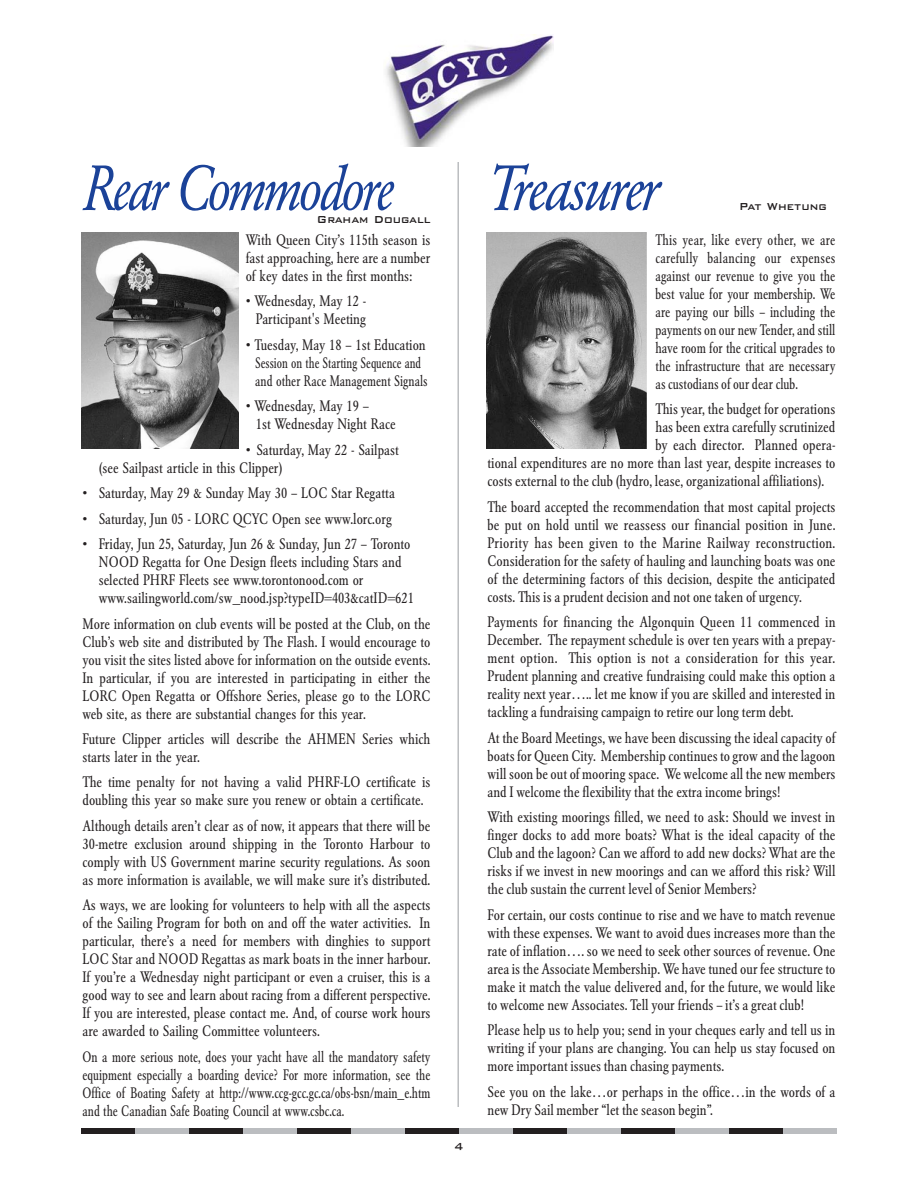
<style>
.page{position:relative;width:918px;height:1188px;background:#fff}
.page>*{position:absolute;margin:0;border:0;box-sizing:border-box;transform-origin:0 0}
.t1{font:italic 63px "Garamond BE";letter-spacing:-.05em;color:#1b4298;scale:.83 1}
.t2{font:italic 63px "Garamond BE";letter-spacing:-.05em;color:#1b4298;scale:.9 1}
.t3{font:condensed 15px/18px "Garamond BE";color:#231f20;text-align:justify}
.t4{font:condensed 15px/18px "Garamond BE";color:#231f20;text-align:justify;scale:.93 1}
.t5{font:condensed 15px/18px "Garamond BE";color:#231f20;text-align:justify;scale:.9 1}
.t6{font:500 13.5px "Bank Gothic BT";color:#231f20;scale:.9 1}
</style>
<div class="page">
<div style="left:81px;top:1129px;width:54px;height:5px;background:#231f20"></div>
<div style="left:135px;top:1129px;width:54px;height:5px;background:#bbbdc0"></div>
<div style="left:189px;top:1129px;width:54px;height:5px;background:#231f20"></div>
<div style="left:243px;top:1129px;width:54px;height:5px;background:#bbbdc0"></div>
<div style="left:297px;top:1129px;width:54px;height:5px;background:#231f20"></div>
<div style="left:351px;top:1129px;width:54px;height:5px;background:#bbbdc0"></div>
<div style="left:405px;top:1129px;width:54px;height:5px;background:#231f20"></div>
<div style="left:459px;top:1129px;width:54px;height:5px;background:#bbbdc0"></div>
<div style="left:513px;top:1129px;width:54px;height:5px;background:#231f20"></div>
<div style="left:567px;top:1129px;width:54px;height:5px;background:#bbbdc0"></div>
<div style="left:621px;top:1129px;width:54px;height:5px;background:#231f20"></div>
<div style="left:675px;top:1129px;width:54px;height:5px;background:#bbbdc0"></div>
<div style="left:729px;top:1129px;width:54px;height:5px;background:#231f20"></div>
<div style="left:783px;top:1129px;width:54px;height:5px;background:#bbbdc0"></div>
<hr style="left:457px;top:162px;width:2px;height:945px;background:#bbbdc0">
<img style="left:386px;top:35px;width:167px;height:111px">
<img style="left:81px;top:232px;width:157px;height:216px">
<img style="left:486px;top:232px;width:160px;height:216px">
<h1 class="t1" style="left:82px;top:162px;width:376px">Rear Commodore</h1>
<p class="t6" style="left:317px;top:211px;width:128px">Graham Dougall</p>
<p class="t3" style="left:246px;top:232px;width:186px">With Queen City’s 115th season is fast approaching, here are a number of key dates in the first months:</p>
<p class="t3" style="left:246px;top:293px;width:122px;text-align:right">• Wednesday, May 12 -<br>Participant's Meeting</p>
<p class="t3" style="left:255px;top:337px;width:174px;text-align:left;text-indent:-9px">• Tuesday, May 18 – 1st Education<br>Session on the Starting Sequence and and other Race Management Signals</p>
<p class="t3" style="left:256px;top:398px;width:142px;text-indent:-10px">• Wednesday, May 19 –<br>1st Wednesday Night Race</p>
<p class="t3" style="left:99px;top:442px;width:302px;text-indent:147px">• Saturday, May 22 - Sailpast (see Sailpast article in this Clipper)</p>
<p class="t3" style="left:83px;top:485px;width:314px">• Saturday, May 29 &amp; Sunday May 30 – LOC Star Regatta</p>
<p class="t3" style="left:83px;top:511px;width:311px">• Saturday, Jun 05 - LORC QCYC Open see www.lorc.org</p>
<p class="t3" style="left:99px;top:536px;width:317px;text-align:left;text-indent:-16px">• Friday, Jun 25, Saturday, Jun 26 &amp; Sunday, Jun 27 – Toronto NOOD Regatta for One Design fleets including Stars and selected PHRF Fleets see www.torontonood.com or www.sailingworld.com/sw_nood.jsp?typeID=403&amp;catID=621</p>
<p class="t3" style="left:83px;top:616px;width:350px">More information on club events will be posted at the Club, on the Club’s web site and distributed by The Flash. I would encourage to you visit the sites listed above for information on the outside events.<br>In particular, if you are interested in participating in either the LORC Open Regatta or Offshore Series, please go to the LORC web site, as there are substantial changes for this year.</p>
<p class="t3" style="left:83px;top:731px;width:349px">Future Clipper articles will describe the AHMEN Series which starts later in the year.</p>
<p class="t3" style="left:83px;top:775px;width:350px">The time penalty for not having a valid PHRF-LO certificate is doubling this year so make sure you renew or obtain a certificate.</p>
<p class="t3" style="left:83px;top:818px;width:350px">Although details aren’t clear as of now, it appears that there will be 30-metre exclusion around shipping in the Toronto Harbour to comply with US Government marine security regulations. As soon as more information is available, we will make sure it’s distributed.</p>
<p class="t3" style="left:83px;top:897px;width:350px">As ways, we are looking for volunteers to help with all the aspects of the Sailing Program for both on and off the water activities. In particular, there’s a need for members with dinghies to support LOC Star and NOOD Regattas as mark boats in the inner harbour.<br>If you’re a Wednesday night participant or even a cruiser, this is a good way to see and learn about racing from a different perspective.<br>If you are interested, please contact me. And, of course work hours are awarded to Sailing Committee volunteers.</p>
<p class="t5" style="left:82px;top:1049px;width:388px">On a more serious note, does your yacht have all the mandatory safety equipment especially a boarding device? For more information, see the Office of Boating Safety at http://www.ccg-gcc.gc.ca/obs-bsn/main_e.htm and the Canadian Safe Boating Council at www.csbc.ca.</p>
<p class="t6" style="left:454px;top:1137px;width:12px">4</p>
<h1 class="t2" style="left:488px;top:162px;width:193px">Treasurer</h1>
<p class="t6" style="left:739px;top:197px;width:99px">Pat Whetung</p>
<p class="t4" style="left:656px;top:232px;width:195px">This year, like every other, we are carefully balancing our expenses against our revenue to give you the best value for your membership. We are paying our bills – including the payments on our new Tender, and still have room for the critical upgrades to the infrastructure that are necessary as custodians of our dear club.</p>
<p class="t3" style="left:656px;top:401px;width:182px">This year, the budget for operations</p>
<p class="t3" style="left:656px;top:419px;width:181px">has been extra carefully scrutinized</p>
<p class="t3" style="left:656px;top:437px;width:182px">by each director. Planned opera-</p>
<p class="t3" style="left:488px;top:455px;width:350px">tional expenditures are no more than last year, despite increases to</p>
<p class="t3" style="left:488px;top:473px;width:338px">costs external to the club (hydro, lease, organizational affiliations).</p>
<p class="t3" style="left:488px;top:499px;width:350px">The board accepted the recommendation that most capital projects be put on hold until we reassess our financial position in June.<br>Priority has been given to the Marine Railway reconstruction.<br>Consideration for the safety of hauling and launching boats was one of the determining factors of this decision, despite the anticipated costs. This is a prudent decision and not one taken of urgency.</p>
<p class="t3" style="left:488px;top:614px;width:350px">Payments for financing the Algonquin Queen 11 commenced in December. The repayment schedule is over ten years with a prepay&shy;ment option. This option is not a consideration for this year.<br>Prudent planning and creative fundraising could make this option a reality next year….. let me know if you are skilled and interested in tackling a fundraising campaign to retire our long term debt.</p>
<p class="t3" style="left:487px;top:730px;width:350px">At the Board Meetings, we have been discussing the ideal capacity of boats for Queen City. Membership continues to grow and the lagoon will soon be out of mooring space. We welcome all the new members and I welcome the flexibility that the extra income brings!</p>
<p class="t3" style="left:487px;top:809px;width:350px">With existing moorings filled, we need to ask: Should we invest in finger docks to add more boats? What is the ideal capacity of the Club and the lagoon? Can we afford to add new docks? What are the risks if we invest in new moorings and can we afford this risk? Will the club sustain the current level of Senior Members?</p>
<p class="t3" style="left:487px;top:907px;width:350px">For certain, our costs continue to rise and we have to match revenue with these expenses. We want to avoid dues increases more than the rate of inflation…. so we need to seek other sources of revenue. One area is the Associate Membership. We have tuned our fee structure to make it match the value delivered and, for the future, we would like to welcome new Associates. Tell your friends – it’s a great club!</p>
<p class="t3" style="left:487px;top:1022px;width:349px">Please help us to help you; send in your cheques early and tell us in writing if your plans are changing. You can help us stay focused on more important issues than chasing payments.</p>
<p class="t3" style="left:487px;top:1084px;width:350px">See you on the lake…or perhaps in the office…in the words of a new Dry Sail member “let the season begin”.</p>
</div>
